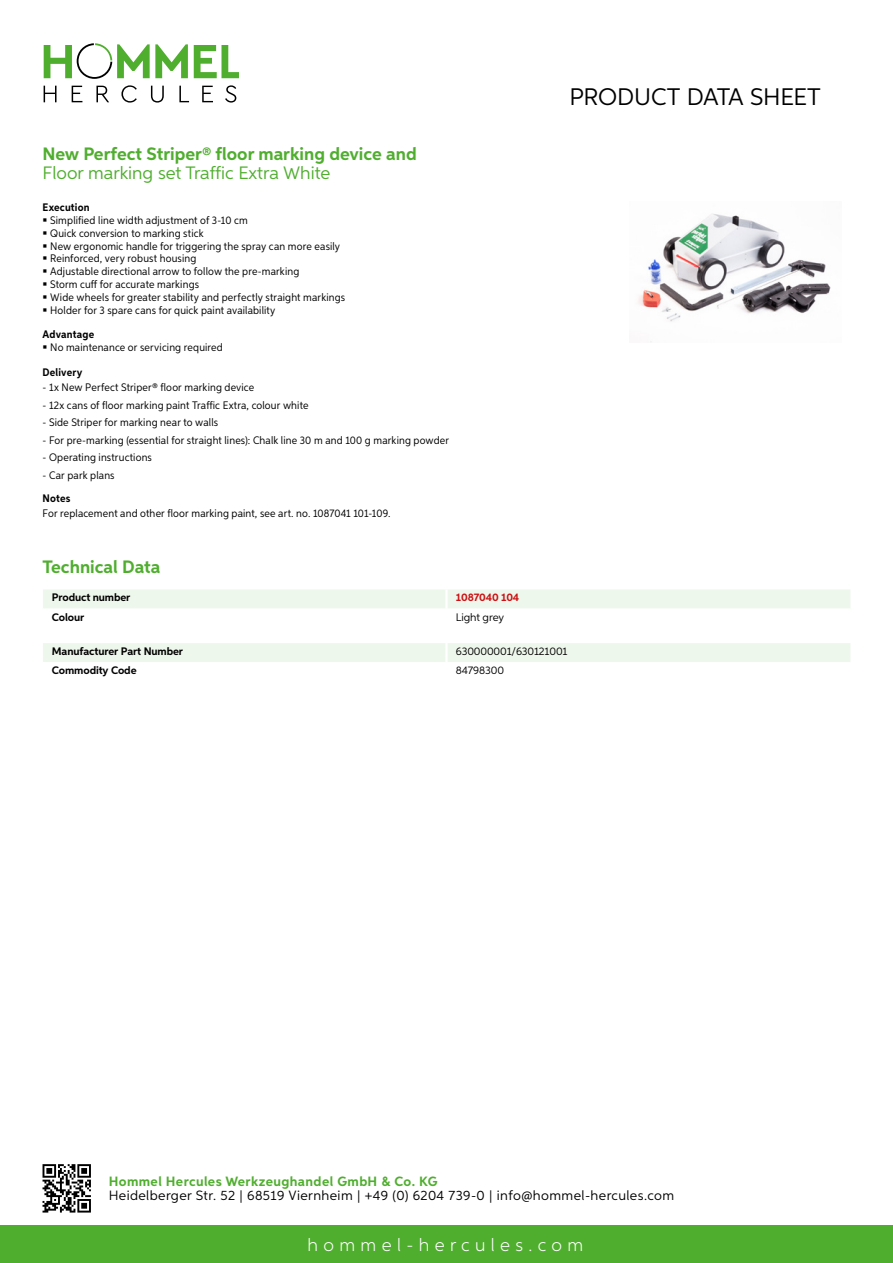
<style>
.page{position:relative;width:893px;height:1263px;background:#fff}
.page>*{position:absolute;margin:0;border:0;box-sizing:border-box;transform-origin:0 0}
.t1{font:24px "Aspira";letter-spacing:-.01em;color:#000}
.t2{font:700 18px "Aspira";color:#50ae2f}
.t3{font:18px "Aspira";color:#50ae2f}
.t4{font:300 18px "Aspira";letter-spacing:.3em;color:#fff}
.t5{font:13.5px "Aspira";letter-spacing:.03em;color:#000}
.t6{font:700 13.5px "Aspira";letter-spacing:.03em;color:#50ae2f}
.t7{font:10.95px/12.8px "Aspira Nar";letter-spacing:.015em;color:#000}
.t8{font:700 10.95px "Aspira";letter-spacing:-.01em;color:#000}
.t9{font:10.95px "Aspira";letter-spacing:-.01em;color:#000}
.t10{font:700 10.95px "Aspira Nar";letter-spacing:.015em;color:#000}
.t11{font:700 10.95px "Aspira";letter-spacing:-.01em;color:#cd1013}
</style>
<div class="page">
<div style="left:0;top:1226px;width:893px;height:37px;background:#50ae2f"></div>
<svg style="left:43px;top:1164px;width:48px;height:48px"></svg>
<svg style="left:194px;top:45px;width:45px;height:33px"></svg>
<svg style="left:44px;top:43px;width:144px;height:36px"></svg>
<svg style="left:44px;top:86px;width:13px;height:16px"></svg>
<svg style="left:72px;top:86px;width:10px;height:16px"></svg>
<svg style="left:96px;top:86px;width:13px;height:16px"></svg>
<svg style="left:121px;top:85px;width:16px;height:18px"></svg>
<svg style="left:151px;top:86px;width:13px;height:17px"></svg>
<svg style="left:179px;top:86px;width:10px;height:16px"></svg>
<svg style="left:202px;top:86px;width:11px;height:16px"></svg>
<svg style="left:225px;top:85px;width:11px;height:18px"></svg>
<div style="left:43px;top:589px;width:807px;height:19px;background:#eef7eb"></div>
<div style="left:43px;top:643px;width:807px;height:19px;background:#eef7eb"></div>
<img style="left:638px;top:214px;width:193px;height:128px">
<h2 class="t2" style="left:43px;top:142px;width:376px">New Perfect Striper® floor marking device and</h2>
<h2 class="t3" style="left:43px;top:162px;width:289px">Floor marking set Traffic Extra White</h2>
<p class="t10" style="left:43px;top:201px;width:49px">Execution</p>
<p class="t7" style="left:50px;top:214px;width:297px">Simplified line width adjustment of 3-10 cm<br>Quick conversion to marking stick<br>New ergonomic handle for triggering the spray can more easily Reinforced, very robust housing<br>Adjustable directional arrow to follow the pre-marking<br>Storm cuff for accurate markings<br>Wide wheels for greater stability and perfectly straight markings Holder for 3 spare cans for quick paint availability</p>
<p class="t10" style="left:43px;top:327px;width:53px">Advantage</p>
<p class="t7" style="left:50px;top:340px;width:174px">No maintenance or servicing required</p>
<p class="t10" style="left:43px;top:365px;width:41px">Delivery</p>
<p class="t7" style="left:43px;top:381px;width:213px">- 1x New Perfect Striper® floor marking device</p>
<p class="t7" style="left:43px;top:398px;width:267px">- 12x cans of floor marking paint Traffic Extra, colour white</p>
<p class="t7" style="left:43px;top:416px;width:177px">- Side Striper for marking near to walls</p>
<p class="t7" style="left:43px;top:433px;width:408px">- For pre-marking (essential for straight lines): Chalk line 30 m and 100 g marking powder</p>
<p class="t7" style="left:43px;top:451px;width:111px">- Operating instructions</p>
<p class="t7" style="left:43px;top:468px;width:74px">- Car park plans</p>
<p class="t10" style="left:43px;top:491px;width:29px">Notes</p>
<p class="t7" style="left:43px;top:507px;width:349px">For replacement and other floor marking paint, see art. no. 1087041 101-109.</p>
<h1 class="t1" style="left:569px;top:82px;width:253px">Product data sh eet</h1>
<h2 class="t2" style="left:43px;top:555px;width:120px">Technical Data</h2>
<p class="t8" style="left:52px;top:591px;width:80px">Product number</p>
<p class="t11" style="left:456px;top:591px;width:65px">1087040 104</p>
<p class="t8" style="left:52px;top:610px;width:34px">Colour</p>
<p class="t9" style="left:456px;top:610px;width:50px">Light grey</p>
<p class="t8" style="left:52px;top:644px;width:133px">Manufacturer Part Number</p>
<p class="t9" style="left:456px;top:645px;width:113px">630000001/630121001</p>
<p class="t8" style="left:52px;top:664px;width:86px">Commodity Code</p>
<p class="t9" style="left:456px;top:664px;width:50px">84798300</p>
<p class="t6" style="left:109px;top:1172px;width:330px">Hommel Hercules Werkzeughandel GmbH &amp; Co. KG</p>
<p class="t5" style="left:109px;top:1187px;width:567px">Heidelberger Str. 52 | 68519 Viernheim | +49 (0) 6204 739-0 | info@hommel-hercules.com</p>
<h2 class="t4" style="left:307px;top:1234px;width:277px">hommel-hercules.com</h2>
</div>
